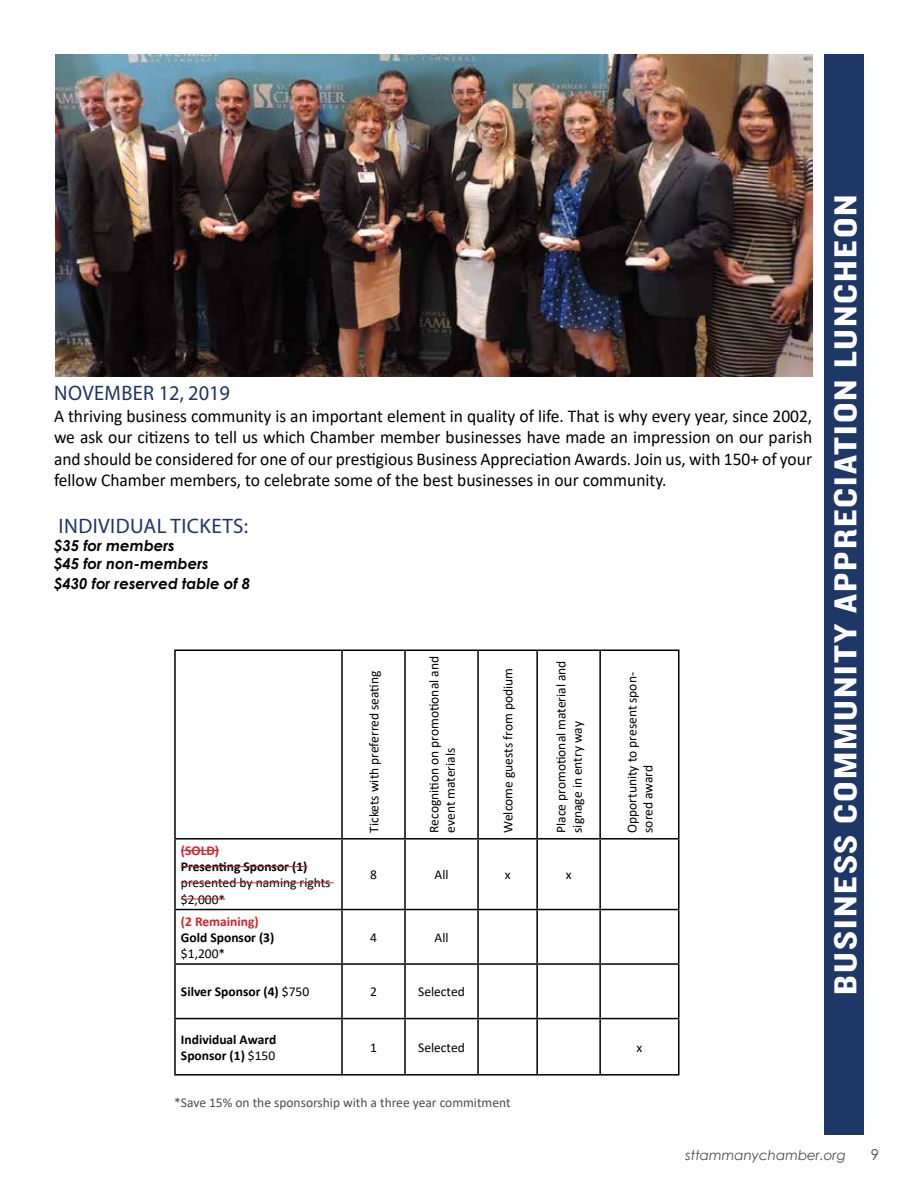
<style>
.page{position:relative;width:918px;height:1188px;background:#fff}
.page>*{position:absolute;margin:0;border:0;box-sizing:border-box;transform-origin:0 0}
.t1{font:33px "Knockout HTF50 Welterweight";letter-spacing:.05em;color:#fff;scale:1.2 1}
.t2{font:21px "Myriad Pro";letter-spacing:.02em;color:#1d3767}
.t3{font:21px "Myriad Pro";letter-spacing:.02em;color:#1c3564}
.t4{font:18px/21.6px "Calibri";color:#000;text-align:justify}
.t5{font:italic 700 15px/18px "Century Gothic";color:#000}
.t6{font:15px "Century Gothic";color:#4d4b4d}
.t7{font:13.5px/16.2px "Calibri";color:#000}
.t8{font:700 13.5px/16.2px "Calibri";color:#000}
.t9{font:13.5px "Calibri";color:#4c4c4e}
.t10{font:italic 13.5px "Century Gothic";color:#4d4b4d}
.t11{font:700 13.5px "Calibri";color:#d2232a}
.s1{font-weight:400}
</style>
<div class="page">
<div style="left:824px;top:55px;width:40px;height:1080px;background:#1d3767"></div>
<hr style="left:174px;top:650px;width:168px;height:1px;background:#000">
<hr style="left:174px;top:651px;width:2px;height:187px;background:#000">
<hr style="left:342px;top:650px;width:63px;height:1px;background:#000">
<hr style="left:341px;top:651px;width:2px;height:187px;background:#000">
<hr style="left:405px;top:650px;width:73px;height:1px;background:#000">
<hr style="left:404px;top:651px;width:2px;height:187px;background:#000">
<hr style="left:478px;top:650px;width:59px;height:1px;background:#000">
<hr style="left:477px;top:651px;width:2px;height:187px;background:#000">
<hr style="left:537px;top:650px;width:63px;height:1px;background:#000">
<hr style="left:536px;top:651px;width:2px;height:187px;background:#000">
<hr style="left:600px;top:650px;width:80px;height:1px;background:#000">
<hr style="left:599px;top:651px;width:2px;height:187px;background:#000">
<hr style="left:678px;top:651px;width:2px;height:187px;background:#000">
<hr style="left:174px;top:838px;width:168px;height:2px;background:#000">
<hr style="left:174px;top:840px;width:2px;height:69px;background:#000">
<hr style="left:342px;top:838px;width:63px;height:2px;background:#000">
<hr style="left:341px;top:840px;width:2px;height:69px;background:#000">
<hr style="left:405px;top:838px;width:73px;height:2px;background:#000">
<hr style="left:404px;top:840px;width:2px;height:69px;background:#000">
<hr style="left:478px;top:838px;width:59px;height:2px;background:#000">
<hr style="left:477px;top:840px;width:2px;height:69px;background:#000">
<hr style="left:537px;top:838px;width:63px;height:2px;background:#000">
<hr style="left:536px;top:840px;width:2px;height:69px;background:#000">
<hr style="left:600px;top:838px;width:80px;height:2px;background:#000">
<hr style="left:599px;top:840px;width:2px;height:69px;background:#000">
<hr style="left:678px;top:840px;width:2px;height:69px;background:#000">
<hr style="left:174px;top:909px;width:168px;height:1px;background:#000">
<hr style="left:174px;top:910px;width:2px;height:53px;background:#000">
<hr style="left:342px;top:909px;width:63px;height:1px;background:#000">
<hr style="left:341px;top:910px;width:2px;height:53px;background:#000">
<hr style="left:405px;top:909px;width:73px;height:1px;background:#000">
<hr style="left:404px;top:910px;width:2px;height:53px;background:#000">
<hr style="left:478px;top:909px;width:59px;height:1px;background:#000">
<hr style="left:477px;top:910px;width:2px;height:53px;background:#000">
<hr style="left:537px;top:909px;width:63px;height:1px;background:#000">
<hr style="left:536px;top:910px;width:2px;height:53px;background:#000">
<hr style="left:600px;top:909px;width:80px;height:1px;background:#000">
<hr style="left:599px;top:910px;width:2px;height:53px;background:#000">
<hr style="left:678px;top:910px;width:2px;height:53px;background:#000">
<hr style="left:174px;top:963px;width:168px;height:2px;background:#000">
<hr style="left:174px;top:965px;width:2px;height:53px;background:#000">
<hr style="left:342px;top:963px;width:63px;height:2px;background:#000">
<hr style="left:341px;top:965px;width:2px;height:53px;background:#000">
<hr style="left:405px;top:963px;width:73px;height:2px;background:#000">
<hr style="left:404px;top:965px;width:2px;height:53px;background:#000">
<hr style="left:478px;top:963px;width:59px;height:2px;background:#000">
<hr style="left:477px;top:965px;width:2px;height:53px;background:#000">
<hr style="left:537px;top:963px;width:63px;height:2px;background:#000">
<hr style="left:536px;top:965px;width:2px;height:53px;background:#000">
<hr style="left:600px;top:963px;width:80px;height:2px;background:#000">
<hr style="left:599px;top:965px;width:2px;height:53px;background:#000">
<hr style="left:678px;top:965px;width:2px;height:53px;background:#000">
<hr style="left:174px;top:1018px;width:168px;height:1px;background:#000">
<hr style="left:174px;top:1019px;width:2px;height:55px;background:#000">
<hr style="left:342px;top:1018px;width:63px;height:1px;background:#000">
<hr style="left:341px;top:1019px;width:2px;height:55px;background:#000">
<hr style="left:405px;top:1018px;width:73px;height:1px;background:#000">
<hr style="left:404px;top:1019px;width:2px;height:55px;background:#000">
<hr style="left:478px;top:1018px;width:59px;height:1px;background:#000">
<hr style="left:477px;top:1019px;width:2px;height:55px;background:#000">
<hr style="left:537px;top:1018px;width:63px;height:1px;background:#000">
<hr style="left:536px;top:1019px;width:2px;height:55px;background:#000">
<hr style="left:600px;top:1018px;width:80px;height:1px;background:#000">
<hr style="left:599px;top:1019px;width:2px;height:55px;background:#000">
<hr style="left:678px;top:1019px;width:2px;height:55px;background:#000">
<hr style="left:174px;top:1074px;width:168px;height:2px;background:#000">
<hr style="left:342px;top:1074px;width:63px;height:2px;background:#000">
<hr style="left:405px;top:1074px;width:73px;height:2px;background:#000">
<hr style="left:478px;top:1074px;width:59px;height:2px;background:#000">
<hr style="left:537px;top:1074px;width:63px;height:2px;background:#000">
<hr style="left:600px;top:1074px;width:80px;height:2px;background:#000">
<hr style="left:181px;top:850px;width:38px;height:1px;background:#d2232a">
<hr style="left:181px;top:866px;width:126px;height:1px;background:#d2232a">
<hr style="left:181px;top:882px;width:153px;height:1px;background:#d2232a">
<hr style="left:181px;top:899px;width:44px;height:1px;background:#d2232a">
<img style="left:56px;top:55px;width:756px;height:322px">
<p class="t3" style="left:54px;top:380px;width:177px">NOVEMBER 12, 2019</p>
<p class="t4" style="left:54px;top:404px;width:760px">A thriving business community is an important element in quality of life. That is why every year, since 2002, we ask our citizens to tell us which Chamber member businesses have made an impression on our parish and should be considered for one of our prestigious Business Appreciation Awards. Join us, with 150+ of your fellow Chamber members, to celebrate some of the best businesses in our community.</p>
<p class="t2" style="left:59px;top:513px;width:191px">INDIVIDUAL TICKETS:</p>
<p class="t5" style="left:54px;top:536px;width:156px">$35 for members<br>$45 for non-members</p>
<p class="t5" style="left:54px;top:574px;width:198px">$430 for reserved table of 8</p>
<p class="t11" style="left:181px;top:841px;width:40px">(SOLD)</p>
<p class="t8" style="left:181px;top:858px;width:128px">Presenting Sponsor (1)</p>
<p class="t7" style="left:181px;top:874px;width:151px">presented by naming rights $2,000*</p>
<p class="t11" style="left:181px;top:912px;width:79px">(2 Remaining)</p>
<p class="t8" style="left:181px;top:929px;width:95px">Gold Sponsor (3)</p>
<p class="t7" style="left:181px;top:945px;width:46px">$1,200*</p>
<p class="t7" style="left:366px;top:833px;width:164px;rotate:-90deg">Tickets with preferred seating</p>
<p class="t7" style="left:426px;top:833px;width:178px;rotate:-90deg">Recognition on promotional and event materials</p>
<p class="t7" style="left:500px;top:833px;width:166px;rotate:-90deg">Welcome guests from podium</p>
<p class="t7" style="left:553px;top:833px;width:174px;rotate:-90deg">Place promotional material and signage in entry way</p>
<p class="t7" style="left:623px;top:833px;width:162px;rotate:-90deg">Opportunity to present spon&shy;sored award</p>
<p class="t7" style="left:370px;top:866px;width:8px">8</p>
<p class="t7" style="left:435px;top:866px;width:15px">All</p>
<p class="t7" style="left:505px;top:866px;width:7px">x</p>
<p class="t7" style="left:566px;top:866px;width:7px">x</p>
<p class="t7" style="left:370px;top:929px;width:8px">4</p>
<p class="t7" style="left:435px;top:929px;width:15px">All</p>
<p class="t8" style="left:181px;top:984px;width:130px">Silver Sponsor (4) <span class="s1">$750</span></p>
<p class="t7" style="left:370px;top:983px;width:8px">2</p>
<p class="t7" style="left:418px;top:983px;width:48px">Selected</p>
<p class="t8" style="left:181px;top:1031px;width:97px">Individual Award<br>Sponsor (1) <span class="s1">$150</span></p>
<p class="t7" style="left:370px;top:1039px;width:8px">1</p>
<p class="t7" style="left:418px;top:1039px;width:48px">Selected</p>
<p class="t7" style="left:637px;top:1039px;width:7px">x</p>
<p class="t9" style="left:174px;top:1094px;width:338px">*Save 15% on the sponsorship with a three year commitment</p>
<h1 class="t1" style="left:828px;top:995px;width:668px;rotate:-90deg">BUSINESS COMMUNITY APPRECIATION LUNCHEON</h1>
<p class="t10" style="left:686px;top:1146px;width:162px">sttammanychamber.org</p>
<p class="t6" style="left:871px;top:1144px;width:10px">9</p>
</div>
